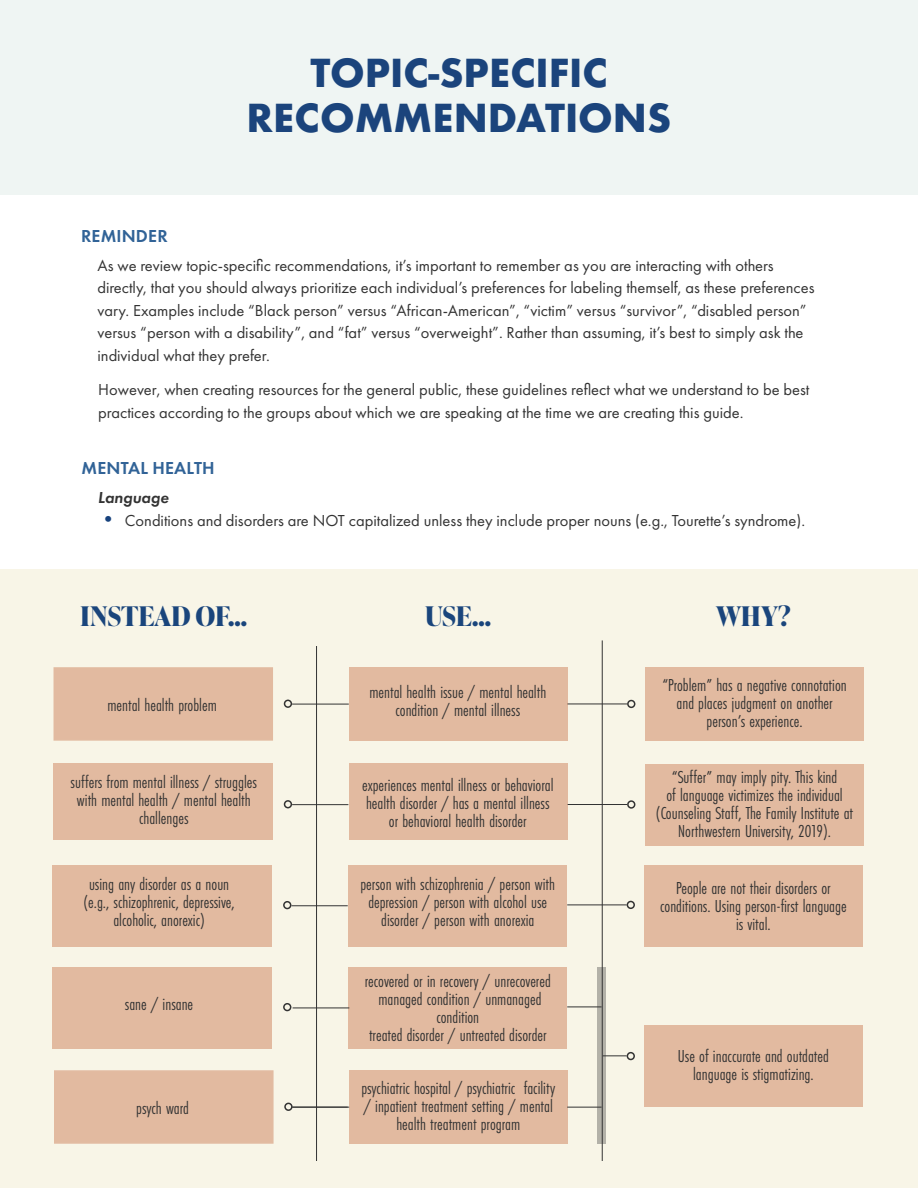
<style>
.page{position:relative;width:918px;height:1188px;background:#fff}
.page>*{position:absolute;margin:0;border:0;box-sizing:border-box;transform-origin:0 0}
.t1{font:700 37.5px/45px "Futura";color:#1b447c;text-align:center}
.t2{font:700 27px "Ivy Presto Display";color:#1a457c}
.t3{font:18px/18px "Futura PT Cond";color:#333;text-align:center}
.t4{font:600 18px "Futura PT";letter-spacing:.01em;color:#316397}
.t5{font:16.5px/22.5px "Futura PT";color:#333}
.t6{font:italic 600 16.5px "Futura PT";color:#333}
.s1{font-size:21px;color:#17427d}
</style>
<div class="page">
<div style="left:0;top:569px;width:918px;height:619px;background:#f8f5e7"></div>
<div style="left:645px;top:667px;width:219px;height:74px;background:#e2baa0"></div>
<div style="left:54px;top:667px;width:219px;height:74px;background:#e2baa0"></div>
<hr style="left:316px;top:646px;width:1px;height:515px;background:#333">
<div style="left:54px;top:764px;width:219px;height:76px;background:#e2baa0"></div>
<div style="left:52px;top:865px;width:220px;height:82px;background:#e2baa0"></div>
<div style="left:52px;top:967px;width:220px;height:82px;background:#e2baa0"></div>
<hr style="left:292px;top:704px;width:57px;height:1px;background:#333">
<div style="left:284px;top:700px;width:8px;height:8px;border:2px solid #333;border-radius:50%"></div>
<hr style="left:292px;top:804px;width:56px;height:1px;background:#333">
<div style="left:284px;top:800px;width:8px;height:8px;border:2px solid #333;border-radius:50%"></div>
<hr style="left:291px;top:906px;width:57px;height:1px;background:#333">
<div style="left:283px;top:901px;width:8px;height:8px;border:2px solid #333;border-radius:50%"></div>
<div style="left:283px;top:1003px;width:8px;height:8px;border:2px solid #333;border-radius:50%"></div>
<hr style="left:602px;top:640px;width:1px;height:521px;background:#333">
<hr style="left:567px;top:704px;width:60px;height:1px;background:#333">
<div style="left:627px;top:700px;width:8px;height:8px;border:2px solid #333;border-radius:50%"></div>
<div style="left:349px;top:667px;width:219px;height:74px;background:#e2baa0"></div>
<div style="left:348px;top:865px;width:219px;height:82px;background:#e2baa0"></div>
<div style="left:348px;top:967px;width:219px;height:82px;background:#e2baa0"></div>
<div style="left:349px;top:764px;width:218px;height:76px;background:#e2baa0"></div>
<div style="left:645px;top:764px;width:219px;height:81px;background:#e2baa0"></div>
<hr style="left:568px;top:804px;width:59px;height:1px;background:#333">
<div style="left:627px;top:800px;width:8px;height:9px;border:2px solid #333;border-radius:50%"></div>
<div style="left:644px;top:865px;width:219px;height:82px;background:#e2baa0"></div>
<div style="left:644px;top:1026px;width:219px;height:81px;background:#e2baa0"></div>
<hr style="left:567px;top:905px;width:60px;height:1px;background:#333">
<svg style="left:605px;top:1056px;width:22px;height:1px"></svg>
<hr style="left:567px;top:1007px;width:35px;height:1px;background:#333">
<div style="left:627px;top:901px;width:8px;height:8px;border:2px solid #333;border-radius:50%"></div>
<div style="left:627px;top:1052px;width:8px;height:8px;border:2px solid #333;border-radius:50%"></div>
<div style="left:0;top:0;width:918px;height:194px;background:#eff5f3"></div>
<div style="left:54px;top:1070px;width:220px;height:74px;background:#e2baa0"></div>
<hr style="left:293px;top:1107px;width:56px;height:1px;background:#333">
<hr style="left:293px;top:1008px;width:56px;height:1px;background:#333">
<div style="left:284px;top:1103px;width:9px;height:8px;border:2px solid #333;border-radius:50%"></div>
<div style="left:349px;top:1070px;width:219px;height:74px;background:#e2baa0"></div>
<hr style="left:567px;top:1107px;width:35px;height:1px;background:#333">
<svg style="left:597px;top:967px;width:8px;height:177px"></svg>
<h1 class="t1" style="left:247px;top:51px;width:426px">TOPIC-SPECIFIC<br>RECOMMENDATIONS</h1>
<p class="t4" style="left:81px;top:225px;width:88px">REMINDER</p>
<p class="t5" style="left:98px;top:254px;width:719px">As we review topic-specific recommendations, it’s important to remember as you are interacting with others directly, that you should always prioritize each individual’s preferences for labeling themself, as these preferences vary. Examples include “Black person” versus “African-American”, “victim” versus “survivor”, “disabled person” versus “person with a disability”, and “fat” versus “overweight”. Rather than assuming, it’s best to simply ask the individual what they prefer.</p>
<p class="t5" style="left:98px;top:378px;width:713px">However, when creating resources for the general public, these guidelines reflect what we understand to be best practices according to the groups about which we are speaking at the time we are creating this guide.</p>
<p class="t4" style="left:82px;top:457px;width:135px">MENTAL HEALTH</p>
<p class="t6" style="left:98px;top:487px;width:72px">Language</p>
<p class="t5" style="left:98px;top:509px;width:709px"><span class="s1">•</span> Conditions and disorders are NOT capitalized unless they include proper nouns (e.g., Tourette’s syndrome).</p>
<h2 class="t2" style="left:80px;top:597px;width:168px">INSTEAD OF...</h2>
<h2 class="t2" style="left:425px;top:597px;width:68px">USE...</h2>
<h2 class="t2" style="left:716px;top:597px;width:76px">WHY?</h2>
<p class="t3" style="left:107px;top:696px;width:111px">mental health problem</p>
<p class="t3" style="left:71px;top:774px;width:188px">suffers from mental illness / struggles with mental health / mental health challenges</p>
<p class="t3" style="left:84px;top:876px;width:153px">using any disorder as a noun (e.g., schizophrenic, depressive, alcoholic, anorexic)</p>
<p class="t3" style="left:125px;top:995px;width:70px">sane / insane</p>
<p class="t3" style="left:136px;top:1099px;width:54px">psych ward</p>
<p class="t3" style="left:369px;top:683px;width:178px">mental health issue / mental health condition / mental illness</p>
<p class="t3" style="left:662px;top:676px;width:186px">“Problem” has a negative connotation and places judgment on another person’s experience.</p>
<p class="t3" style="left:362px;top:776px;width:193px">experiences mental illness or behavioral health disorder / has a mental illness or behavioral health disorder</p>
<p class="t3" style="left:656px;top:768px;width:199px">“Suffer” may imply pity. This kind<br>of language victimizes the individual (Counseling Staff, The Family Institute at Northwestern University, 2019).</p>
<p class="t3" style="left:360px;top:876px;width:196px">person with schizophrenia / person with depression / person with alcohol use disorder / person with anorexia</p>
<p class="t3" style="left:365px;top:972px;width:187px">recovered or in recovery / unrecovered managed condition / unmanaged condition<br>treated disorder / untreated disorder</p>
<p class="t3" style="left:361px;top:1079px;width:195px">psychiatric hospital / psychiatric facility / inpatient treatment setting / mental health treatment program</p>
<p class="t3" style="left:660px;top:879px;width:188px">People are not their disorders or conditions. Using person-first language is vital.</p>
<p class="t3" style="left:678px;top:1047px;width:152px">Use of inaccurate and outdated language is stigmatizing.</p>
</div>
